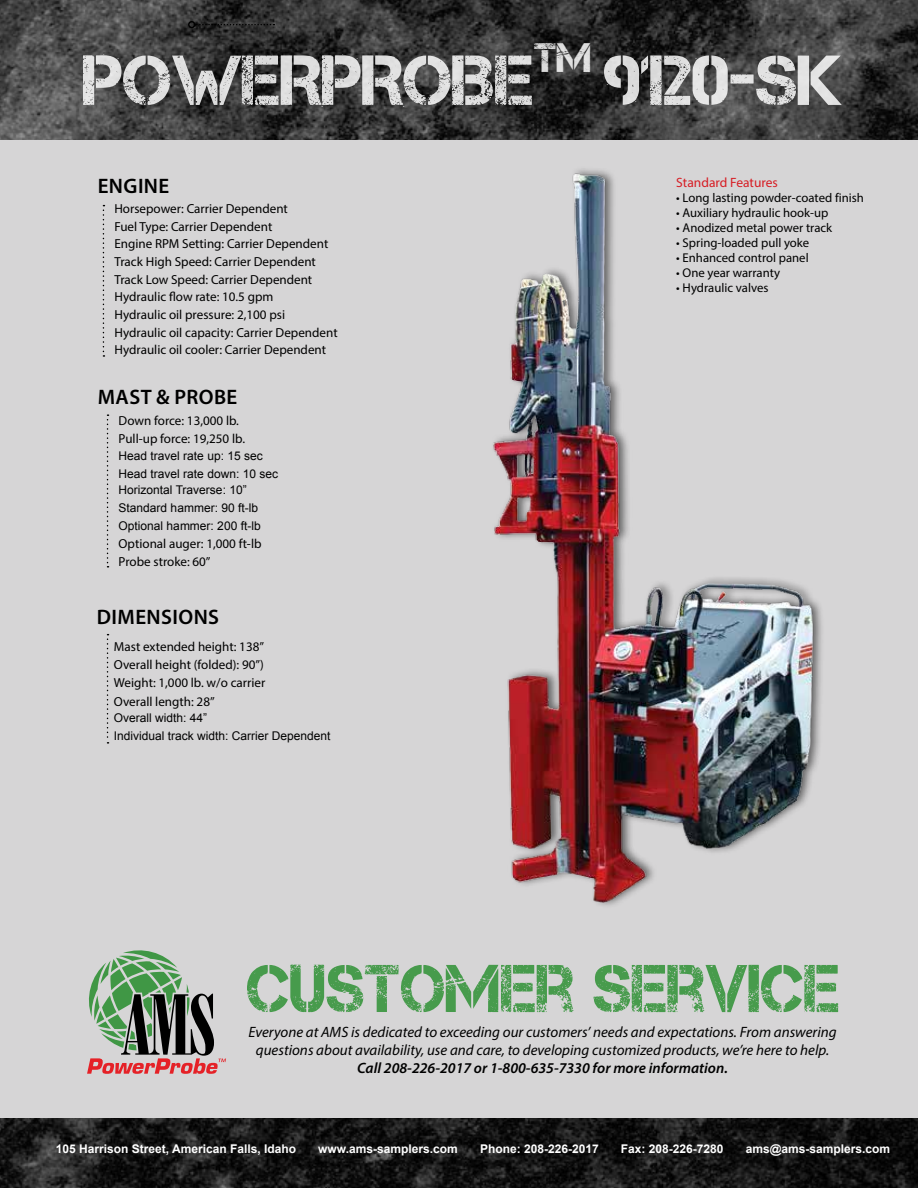
<style>
.page{position:relative;width:918px;height:1188px;background:#fff}
.page>*{position:absolute;margin:0;border:0;box-sizing:border-box;transform-origin:0 0}
.t1{font:70.5px "Captureit";color:#fff}
.t2{font:41.1px "Captureit";color:#fff}
.t3{font:600 21px "Myriad Pro";letter-spacing:.02em;color:#000}
.t4{font:italic 15px/18px "Myriad Pro";color:#000;text-align:center}
.t5{font:italic 600 15px "Myriad Pro";color:#000}
.t6{font:13.5px "Myriad Pro";color:#d71d24}
.t7{font:13.05px/17.7px "Myriad Pro";color:#000}
.t8{font:12.75px "Myriad Pro";color:#000}
.t9{font:12px/17.7px "Arial";color:#000}
.t10{font:700 12px "Arial";color:#fff}
</style>
<div class="page">
<img style="left:0;top:0;width:918px;height:1188px">
<div style="left:0;top:140px;width:918px;height:978px;background:#d6d5d6"></div>
<img style="left:493px;top:169px;width:329px;height:737px">
<svg style="left:195px;top:24px;width:79px;height:1px"></svg>
<div style="left:188px;top:21px;width:7px;height:7px;border:1px solid #000;border-radius:50%"></div>
<svg style="left:107px;top:414px;width:2px;height:154px"></svg>
<svg style="left:103px;top:205px;width:1px;height:152px"></svg>
<svg style="left:107px;top:634px;width:2px;height:110px"></svg>
<svg style="left:87px;top:950px;width:139px;height:124px"></svg>
<svg style="left:247px;top:965px;width:591px;height:47px"></svg>
<h1 class="t1" style="left:83px;top:41px;width:453px">POWERPROBE</h1>
<h2 class="t2" style="left:534px;top:35px;width:60px">TM</h2>
<h1 class="t1" style="left:604px;top:41px;width:240px">9120-SK</h1>
<h3 class="t3" style="left:98px;top:172px;width:73px">ENGINE</h3>
<p class="t7" style="left:114px;top:200px;width:215px">Horsepower: Carrier Dependent<br>Fuel Type: Carrier Dependent<br>Engine RPM Setting: Carrier Dependent Track High Speed: Carrier Dependent Track Low Speed: Carrier Dependent</p>
<p class="t7" style="left:114px;top:288px;width:225px">Hydraulic flow rate: 10.5 gpm<br>Hydraulic oil pressure: 2,100 psi Hydraulic oil capacity: Carrier Dependent Hydraulic oil cooler: Carrier Dependent</p>
<h3 class="t3" style="left:98px;top:384px;width:141px">MAST &amp; PROBE</h3>
<p class="t7" style="left:119px;top:412px;width:128px">Down force: 13,000 lb.<br>Pull-up force: 19,250 lb.</p>
<p class="t9" style="left:119px;top:447px;width:161px">Head travel rate up: 15 sec<br>Head travel rate down: 10 sec</p>
<p class="t9" style="left:119px;top:499px;width:141px">Standard hammer: 90 ft-lb</p>
<p class="t9" style="left:119px;top:481px;width:130px">Horizontal Traverse: 10”</p>
<p class="t9" style="left:119px;top:517px;width:144px">Optional hammer: 200 ft-lb</p>
<p class="t7" style="left:119px;top:535px;width:144px">Optional auger: 1,000 ft-lb</p>
<p class="t7" style="left:119px;top:553px;width:93px">Probe stroke: 60”</p>
<h3 class="t3" style="left:97px;top:604px;width:124px">DIMENSIONS</h3>
<p class="t7" style="left:114px;top:637px;width:152px">Mast extended height: 138”</p>
<p class="t7" style="left:114px;top:673px;width:153px;line-height:18.5px">Weight: 1,000 lb. w/o carrier<br>Overall length: 28”</p>
<p class="t9" style="left:114px;top:709px;width:95px">Overall width: 44”</p>
<p class="t7" style="left:114px;top:656px;width:151px">Overall height (folded): 90”)</p>
<p class="t9" style="left:114px;top:728px;width:218px">Individual track width: Carrier Dependent</p>
<p class="t6" style="left:676px;top:174px;width:103px">Standard Features</p>
<p class="t8" style="left:676px;top:190px;width:189px">• Long lasting powder-coated finish</p>
<p class="t8" style="left:676px;top:205px;width:153px">• Auxiliary hydraulic hook-up</p>
<p class="t8" style="left:676px;top:220px;width:157px">• Anodized metal power track</p>
<p class="t8" style="left:676px;top:235px;width:135px">• Spring-loaded pull yoke</p>
<p class="t8" style="left:676px;top:250px;width:134px">• Enhanced control panel</p>
<p class="t8" style="left:676px;top:265px;width:105px">• One year warranty</p>
<p class="t8" style="left:676px;top:280px;width:94px">• Hydraulic valves</p>
<p class="t4" style="left:249px;top:1023px;width:590px">Everyone at AMS is dedicated to exceeding our customers’ needs and expectations. From answering questions about availability, use and care, to developing customized products, we’re here to help.</p>
<p class="t5" style="left:357px;top:1058px;width:372px">Call 208-226-2017 or 1-800-635-7330 for more information.</p>
<p class="t10" style="left:56px;top:1141px;width:242px">105 Harrison Street, American Falls, Idaho</p>
<p class="t10" style="left:318px;top:1141px;width:141px">www.ams-samplers.com</p>
<p class="t10" style="left:480px;top:1141px;width:120px">Phone: 208-226-2017</p>
<p class="t10" style="left:621px;top:1141px;width:104px">Fax: 208-226-7280</p>
<p class="t10" style="left:746px;top:1141px;width:146px">ams@ams-samplers.com</p>
</div>
